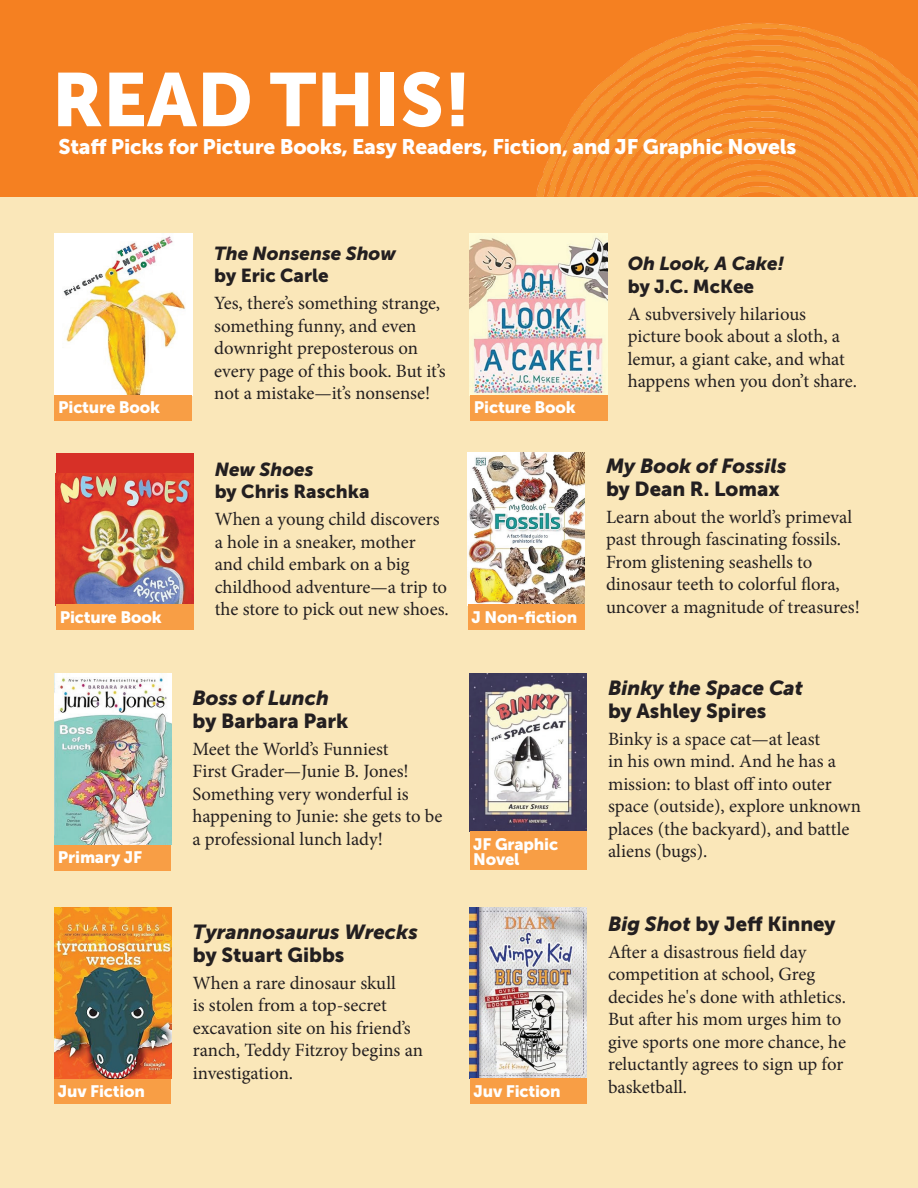
<style>
.page{position:relative;width:918px;height:1188px;background:#fff}
.page>*{position:absolute;margin:0;border:0;box-sizing:border-box;transform-origin:0 0}
.t1{font:75px "Museo Sans 900";color:#fff}
.t2{font:21px "Museo Sans 900";letter-spacing:-.01em;color:#fff}
.t3{font:20.25px "Museo Sans 900";color:#231f20}
.t4{font:italic 20.25px "Museo Sans 900";color:#231f20}
.t5{font:18.75px/22.5px "Minion Pro";letter-spacing:-.005em;color:#231f20}
.t6{font:italic 18.75px "Museo Sans 900";color:#231f20}
.t7{font:18.75px "Museo Sans 900";color:#231f20}
.t8{font:16.5px/15px "Museo Sans 900";letter-spacing:-.01em;color:#fff}
.s1{font-style:italic}
</style>
<div class="page">
<div style="left:0;top:192px;width:918px;height:996px;background:#fae7b9"></div>
<div style="left:0;top:0;width:918px;height:196px;background:#f58021"></div>
<img style="left:536px;top:23px;width:382px;height:173px">
<div style="left:56px;top:453px;width:138px;height:153px;background:#d73027"></div>
<img style="left:56px;top:474px;width:138px;height:130px">
<div style="left:56px;top:604px;width:138px;height:26px;background:#f89e45"></div>
<img style="left:54px;top:233px;width:138px;height:162px">
<div style="left:54px;top:395px;width:138px;height:25px;background:#f89e45"></div>
<img style="left:470px;top:233px;width:138px;height:162px">
<div style="left:470px;top:395px;width:138px;height:25px;background:#f89e45"></div>
<img style="left:54px;top:674px;width:117px;height:171px">
<div style="left:54px;top:845px;width:117px;height:25px;background:#f89e45"></div>
<img style="left:468px;top:453px;width:117px;height:151px">
<div style="left:468px;top:604px;width:117px;height:26px;background:#f89e45"></div>
<img style="left:470px;top:908px;width:117px;height:171px">
<div style="left:470px;top:1079px;width:117px;height:25px;background:#f89e45"></div>
<img style="left:470px;top:674px;width:117px;height:157px">
<div style="left:470px;top:831px;width:117px;height:39px;background:#f89e45"></div>
<div style="left:54px;top:1079px;width:117px;height:25px;background:#f89e45"></div>
<img style="left:54px;top:908px;width:117px;height:171px">
<h1 class="t1" style="left:51px;top:57px;width:237px">T ENS</h1>
<h1 class="t1" style="left:52px;top:57px;width:421px">READ THIS!</h1>
<p class="t2" style="left:58px;top:135px;width:739px">Staff Picks for Picture Books, Easy Readers, Fiction, and JF Graphic Novels</p>
<p class="t6" style="left:214px;top:242px;width:183px">The Nonsense Show</p>
<p class="t7" style="left:214px;top:265px;width:116px">by Eric Carle</p>
<p class="t5" style="left:214px;top:292px;width:233px">Yes, there’s something strange, something funny, and even downright preposterous on every page of this book. But it’s not a mistake—it’s nonsense!</p>
<p class="t6" style="left:628px;top:253px;width:158px">Oh Look, A Cake!</p>
<p class="t7" style="left:628px;top:275px;width:128px">by J.C. McKee</p>
<p class="t5" style="left:628px;top:303px;width:231px">A subversively hilarious picture book about a sloth, a lemur, a giant cake, and what happens when you don’t share.</p>
<p class="t8" style="left:58px;top:400px;width:103px">Picture Book</p>
<p class="t8" style="left:474px;top:400px;width:103px">Picture Book</p>
<p class="t8" style="left:60px;top:610px;width:103px">Picture Book</p>
<p class="t6" style="left:215px;top:458px;width:100px">New Shoes</p>
<p class="t7" style="left:215px;top:481px;width:156px">by Chris Raschka</p>
<p class="t5" style="left:215px;top:508px;width:236px">When a young child discovers a hole in a sneaker, mother<br>and child embark on a big childhood adventure—a trip to the store to pick out new shoes.</p>
<p class="t8" style="left:471px;top:610px;width:107px">J Non-fiction</p>
<p class="t4" style="left:606px;top:454px;width:182px">My Book of Fossils</p>
<p class="t3" style="left:606px;top:477px;width:175px">by Dean R. Lomax</p>
<p class="t5" style="left:606px;top:505px;width:255px">Learn about the world’s primeval past through fascinating fossils.<br>From glistening seashells to dinosaur teeth to colorful flora, uncover a magnitude of treasures!</p>
<p class="t8" style="left:58px;top:850px;width:86px">Primary JF</p>
<p class="t4" style="left:192px;top:687px;width:138px">Boss of Lunch</p>
<p class="t3" style="left:192px;top:709px;width:157px">by Barbara Park</p>
<p class="t5" style="left:192px;top:738px;width:252px">Meet the World’s Funniest<br>First Grader—Junie B. Jones!<br>Something very wonderful is happening to Junie: she gets to be a professional lunch lady!</p>
<p class="t8" style="left:473px;top:836px;width:86px">JF Graphic<br>Novel</p>
<p class="t4" style="left:608px;top:677px;width:197px">Binky the Space Cat</p>
<p class="t3" style="left:608px;top:699px;width:160px">by Ashley Spires</p>
<p class="t5" style="left:608px;top:728px;width:254px">Binky is a space cat—at least<br>in his own mind. And he has a mission: to blast off into outer space (outside), explore unknown places (the backyard), and battle aliens (bugs).</p>
<p class="t8" style="left:58px;top:1084px;width:89px">Juv Fiction</p>
<p class="t4" style="left:193px;top:921px;width:227px">Tyrannosaurus Wrecks</p>
<p class="t3" style="left:193px;top:943px;width:153px">by Stuart Gibbs</p>
<p class="t5" style="left:193px;top:971px;width:232px">When a rare dinosaur skull<br>is stolen from a top-secret excavation site on his friend’s ranch, Teddy Fitzroy begins an investigation.</p>
<p class="t3" style="left:608px;top:912px;width:229px"><span class="s1">Big Shot</span> by Jeff Kinney</p>
<p class="t5" style="left:608px;top:941px;width:240px">After a disastrous field day competition at school, Greg decides he's done with athletics.<br>But after his mom urges him to give sports one more chance, he reluctantly agrees to sign up for</p>
<p class="t8" style="left:473px;top:1084px;width:89px">Juv Fiction</p>
<p class="t5" style="left:608px;top:1076px;width:81px">basketball.</p>
</div>
